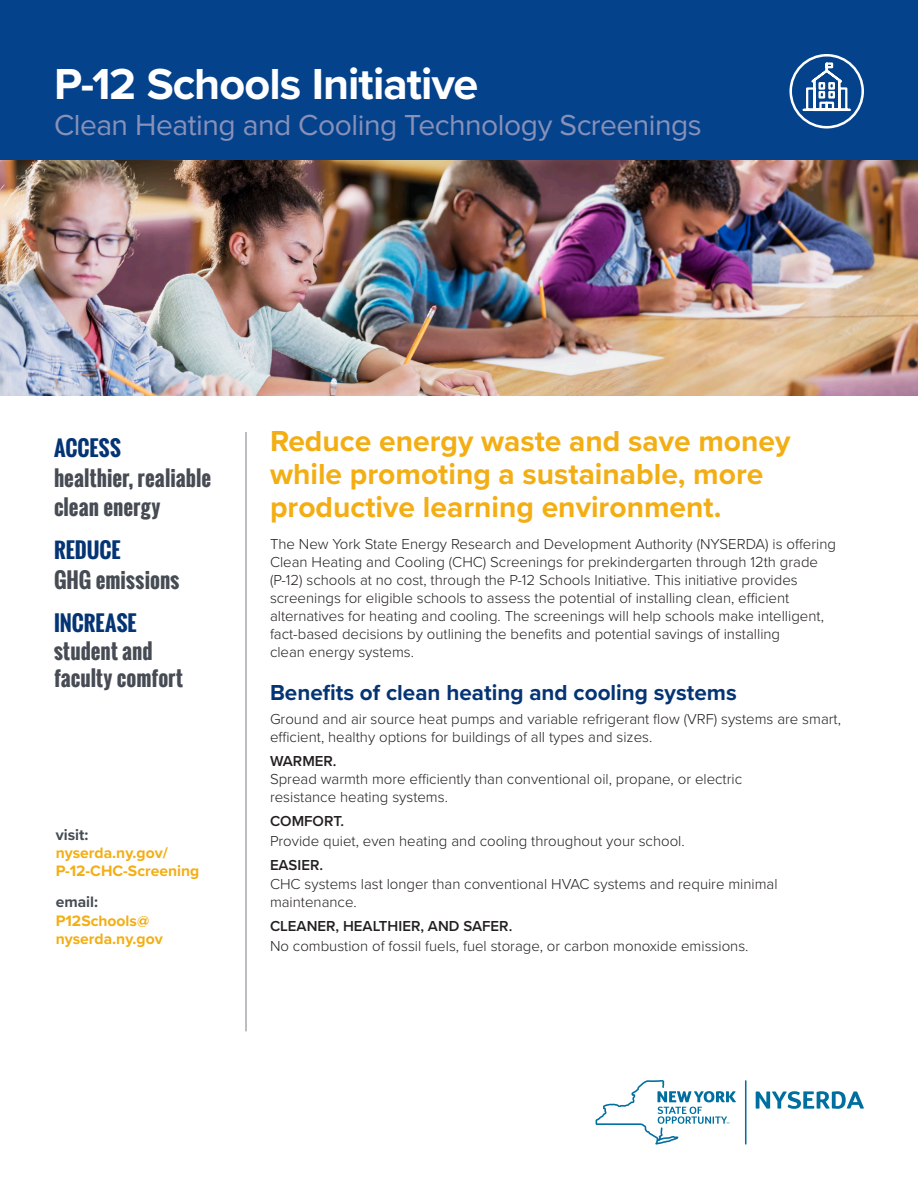
<style>
.page{position:relative;width:918px;height:1188px;background:#fff}
.page>*{position:absolute;margin:0;border:0;box-sizing:border-box;transform-origin:0 0}
.t1{font:700 45px "Proxima Nova";letter-spacing:-.02em;color:#fff}
.Headline{font:700 30px/33px "Proxima Nova";color:#f3ae14}
.t2{font:30px "Proxima Nova";letter-spacing:-.015em;color:#8891b8}
.Sub_1{font:700 22.5px "Proxima Nova";color:#053474}
.Left_Nav_2{font:700 21px/28.5px "Oswald";letter-spacing:.005em;color:#464b54}
.Left_Nav_1{font:700 21px "Oswald";letter-spacing:.005em;color:#053474}
.CTA{font:700 15.6px/18px "Proxima Nova";color:#f3ae14}
.CTA-2{font:700 15.6px "Proxima Nova";color:#464b54}
.Body{font:300 15px/18px "Proxima Nova";color:#231f20}
.Body-2{font:600 15px "Proxima Nova";color:#231f20}
</style>
<div class="page">
<img style="left:0;top:160px;width:918px;height:236px">
<div style="left:0;top:0;width:918px;height:160px;background:#05428c"></div>
<hr style="left:246px;top:432px;width:1px;height:599px;background:#787d83">
<svg style="left:789px;top:54px;width:75px;height:75px"></svg>
<svg style="left:756px;top:1091px;width:108px;height:18px"></svg>
<hr style="left:745px;top:1080px;width:1px;height:65px;background:#006fa0">
<svg style="left:596px;top:1080px;width:140px;height:65px"></svg>
<p class="t1" style="left:54px;top:50px;width:426px">P-12 Schools Initiative</p>
<p class="t2" style="left:54px;top:108px;width:649px">Clean Heating and Cooling Technology Screenings</p>
<p class="Left_Nav_1" style="left:54px;top:432px;width:68px">ACCESS</p>
<p class="Left_Nav_2" style="left:54px;top:464px;width:159px">healthier, realiable clean energy</p>
<p class="Left_Nav_1" style="left:54px;top:534px;width:68px">REDUCE</p>
<p class="Left_Nav_2" style="left:54px;top:566px;width:127px">GHG emissions</p>
<p class="Left_Nav_1" style="left:54px;top:607px;width:84px">INCREASE</p>
<p class="Left_Nav_2" style="left:54px;top:638px;width:131px;line-height:27px">student and faculty comfort</p>
<p class="CTA-2" style="left:56px;top:824px;width:34px">visit:</p>
<p class="CTA" style="left:56px;top:844px;width:145px">nyserda.ny.gov/<br>P-12-CHC-Screening</p>
<p class="CTA-2" style="left:56px;top:890px;width:44px">email:</p>
<p class="CTA" style="left:56px;top:912px;width:108px">P12Schools@ nyserda.ny.gov</p>
<p class="Headline" style="left:270px;top:424px;width:522px">Reduce energy waste and save money while promoting a sustainable, more productive learning environment.</p>
<p class="Body" style="left:270px;top:534px;width:568px">The New York State Energy Research and Development Authority (NYSERDA) is offering Clean Heating and Cooling (CHC) Screenings for prekindergarten through 12th grade (P-12) schools at no cost, through the P-12 Schools Initiative. This initiative provides screenings for eligible schools to assess the potential of installing clean, efficient alternatives for heating and cooling. The screenings will help schools make intelligent, fact-based decisions by outlining the benefits and potential savings of installing<br>clean energy systems.</p>
<p class="Sub_1" style="left:270px;top:676px;width:468px">Benefits of clean heating and cooling systems</p>
<p class="Body" style="left:270px;top:710px;width:573px">Ground and air source heat pumps and variable refrigerant flow (VRF) systems are smart, efficient, healthy options for buildings of all types and sizes.</p>
<p class="Body-2" style="left:270px;top:750px;width:68px">WARMER.</p>
<p class="Body" style="left:270px;top:770px;width:474px">Spread warmth more efficiently than conventional oil, propane, or electric resistance heating systems.</p>
<p class="Body-2" style="left:270px;top:810px;width:76px">COMFORT.</p>
<p class="Body" style="left:270px;top:831px;width:416px">Provide quiet, even heating and cooling throughout your school.</p>
<p class="Body-2" style="left:270px;top:854px;width:55px">EASIER.</p>
<p class="Body" style="left:270px;top:875px;width:509px">CHC systems last longer than conventional HVAC systems and require minimal maintenance.</p>
<p class="Body-2" style="left:270px;top:915px;width:244px">CLEANER, HEALTHIER, AND SAFER.</p>
<p class="Body" style="left:270px;top:936px;width:480px">No combustion of fossil fuels, fuel storage, or carbon monoxide emissions.</p>
</div>
